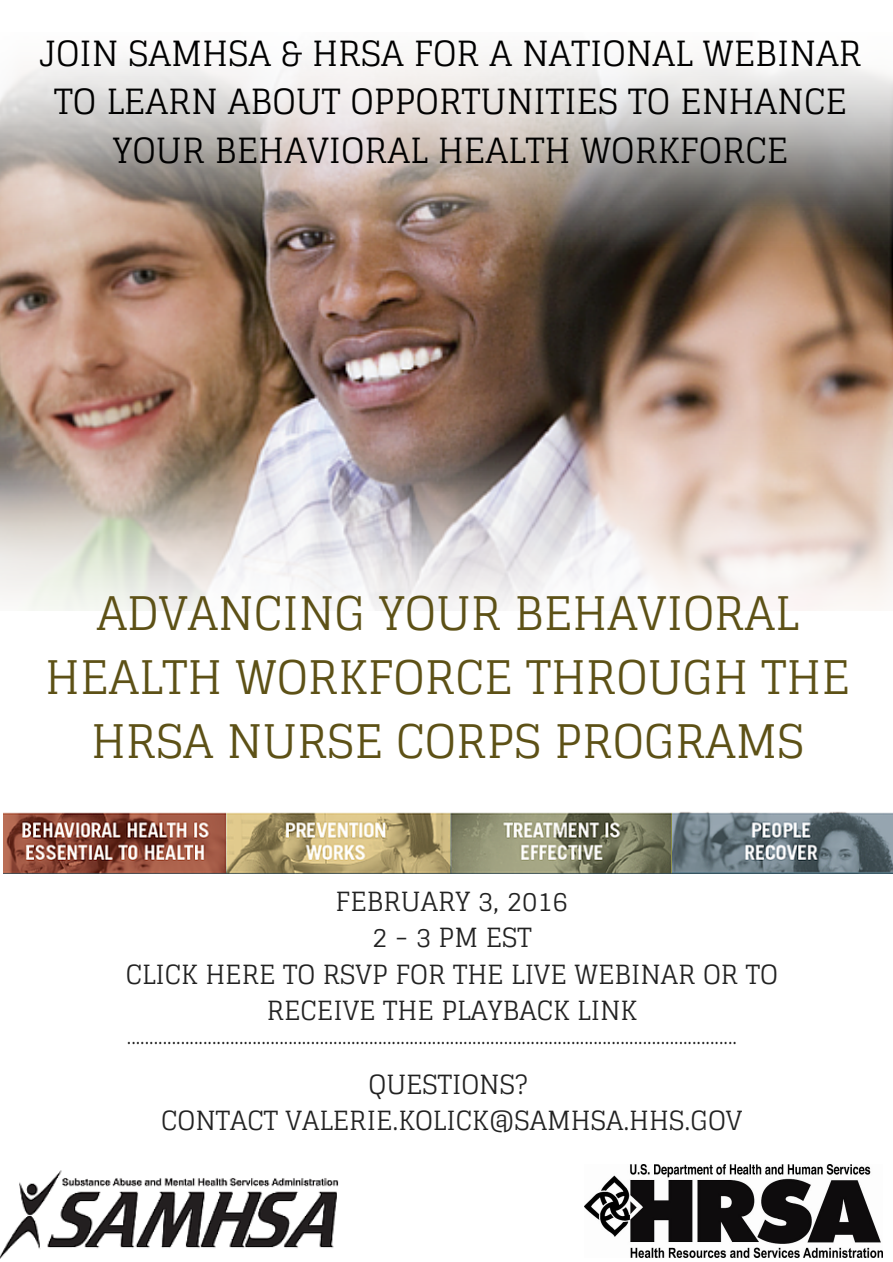
<style>
.page{position:relative;width:893px;height:1262px;background:#fff}
.page>*{position:absolute;margin:0;border:0;box-sizing:border-box;transform-origin:0 0}
.t1{font:46.35px/64.1px "Glegoo";color:#5d5116;text-align:center}
.t2{font:34.72px/48.4px "Glegoo";color:#000;text-align:center}
.t3{font:26.47px/36.5px "Glegoo";color:#222;text-align:center}
.t4{font:19.88px "Glegoo";color:#222}
</style>
<div class="page">
<img style="left:0;top:55px;width:892px;height:556px">
<img style="left:0;top:1171px;width:339px;height:88px">
<img style="left:584px;top:1164px;width:298px;height:94px">
<img style="left:3px;top:811px;width:889px;height:62px">
<h2 class="t2" style="left:40px;top:29px;width:823px">JOIN SAMHSA &amp; HRSA FOR A NATIONAL WEBINAR<br>TO LEARN ABOUT OPPORTUNITIES TO ENHANCE<br>YOUR BEHAVIORAL HEALTH WORKFORCE</h2>
<h1 class="t1" style="left:45px;top:580px;width:806px">ADVANCING YOUR BEHAVIORAL<br>HEALTH WORKFORCE THROUGH THE<br>HRSA NURSE CORPS PROGRAMS</h1>
<h3 class="t3" style="left:126px;top:883px;width:654px">FEBRUARY 3, 2016<br>2-3PMEST<br>CLICK HERE TO RSVP FOR THE LIVE WEBINAR OR TO<br>RECEIVE THE PLAYBACK LINK</h3>
<p class="t4" style="left:127px;top:1024px;width:611px">........................................................................................................................................</p>
<h3 class="t3" style="left:161px;top:1065px;width:583px">QUESTIONS?<br>CONTACT VALERIE.KOLICK@SAMHSA.HHS.GOV</h3>
</div>
